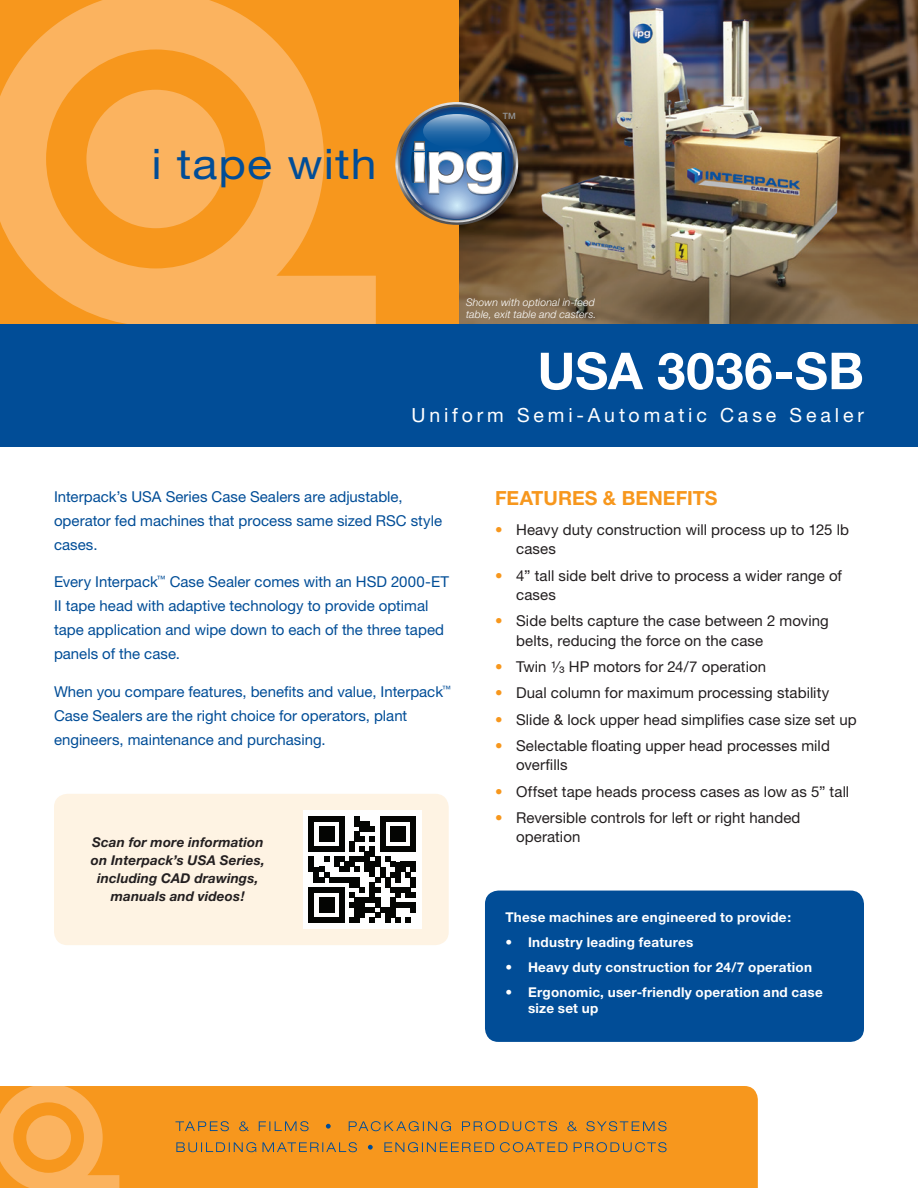
<style>
.page{position:relative;width:918px;height:1188px;background:#fff}
.page>*{position:absolute;margin:0;border:0;box-sizing:border-box;transform-origin:0 0}
.t1{font:700 51px "Helvetica Neue";letter-spacing:.01em;color:#fff}
.t2{font:42.15px "Helvetica Neue";letter-spacing:.025em;color:#014d97;scale:1.1 1}
.t3{font:19.5px "Helvetica Neue";letter-spacing:.195em;color:#fff}
.t4{font:700 19.5px "Helvetica Neue";letter-spacing:.005em;color:#f7971d}
.t5{font:15px/19.5px "Helvetica Neue";letter-spacing:.005em;color:#231f20}
.t6{font:15px/24px "Helvetica Neue";color:#014d97}
.t7{font:700 13.5px/16.2px "Helvetica Neue";letter-spacing:.02em;color:#fff}
.t8{font:italic 700 13.5px/18px "Helvetica Neue";letter-spacing:.01em;color:#231f20;text-align:center}
.t9{font:italic 300 10.5px/12px "Helvetica Neue";letter-spacing:.02em;color:#fff}
.t10{font:500 8.7px "Helvetica Neue";color:#939598}
.s1{color:#f7971d}
</style>
<div class="page">
<div style="left:0;top:0;width:523px;height:346px;background:#f7971d"></div>
<img style="left:459px;top:0;width:459px;height:324px">
<svg style="left:0;top:0;width:376px;height:324px;fill:#fbb35f"></svg>
<div style="left:0;top:324px;width:918px;height:122px;background:#014d97"></div>
<svg style="left:395px;top:104px;width:128px;height:126px;background:#788087"></svg>
<div style="left:54px;top:794px;width:395px;height:151px;background:#fef3e3;border-radius:14px"></div>
<div style="left:485px;top:891px;width:379px;height:151px;background:#014d97;border-radius:14px"></div>
<div style="left:303px;top:810px;width:119px;height:119px;background:#fff"></div>
<div style="left:309px;top:816px;width:5px;height:36px;background:#040503"></div>
<div style="left:309px;top:857px;width:5px;height:15px;background:#040503"></div>
<div style="left:309px;top:887px;width:5px;height:36px;background:#040503"></div>
<div style="left:319px;top:826px;width:5px;height:15px;background:#040503"></div>
<div style="left:324px;top:826px;width:5px;height:15px;background:#040503"></div>
<div style="left:329px;top:826px;width:5px;height:15px;background:#040503"></div>
<svg style="left:314px;top:816px;width:25px;height:5px"></svg>
<div style="left:339px;top:816px;width:5px;height:36px;background:#040503"></div>
<div style="left:350px;top:841px;width:5px;height:11px;background:#040503"></div>
<div style="left:355px;top:816px;width:5px;height:10px;background:#040503"></div>
<div style="left:355px;top:831px;width:5px;height:10px;background:#040503"></div>
<div style="left:360px;top:821px;width:5px;height:10px;background:#040503"></div>
<div style="left:365px;top:821px;width:5px;height:10px;background:#040503"></div>
<svg style="left:360px;top:826px;width:15px;height:15px"></svg>
<div style="left:380px;top:816px;width:5px;height:36px;background:#040503"></div>
<div style="left:390px;top:826px;width:5px;height:15px;background:#040503"></div>
<div style="left:395px;top:826px;width:6px;height:15px;background:#040503"></div>
<div style="left:401px;top:826px;width:5px;height:15px;background:#040503"></div>
<svg style="left:385px;top:816px;width:26px;height:5px"></svg>
<div style="left:411px;top:816px;width:5px;height:36px;background:#040503"></div>
<svg style="left:314px;top:847px;width:102px;height:76px"></svg>
<div style="left:411px;top:903px;width:5px;height:10px;background:#040503"></div>
<div style="left:119px;top:1086px;width:639px;height:102px;background:#f7971d"></div>
<svg style="left:176px;top:1142px;width:491px;height:10px;background:#c28736"></svg>
<svg style="left:175px;top:1121px;width:492px;height:10px;background:#c88833"></svg>
<svg style="left:0;top:1086px;width:119px;height:102px;background:#f9a743"></svg>
<p class="t2" style="left:151px;top:139px;width:206px">i tape with</p>
<p class="t10" style="left:503px;top:111px;width:14px">TM</p>
<p class="t9" style="left:466px;top:296px;width:132px">Shown with optional in-feed table, exit table and casters.</p>
<p class="t1" style="left:537px;top:339px;width:328px">USA 3036-SB</p>
<p class="t3" style="left:412px;top:404px;width:454px">Uniform Semi-Automatic Case Sealer</p>
<p class="t6" style="left:54px;top:484px;width:390px">Interpack’s USA Series Case Sealers are adjustable, operator fed machines that process same sized RSC style cases.</p>
<p class="t6" style="left:54px;top:570px;width:397px">Every Interpack<sup>™</sup> Case Sealer comes with an HSD 2000-ET II tape head with adaptive technology to provide optimal tape application and wipe down to each of the three taped panels of the case.</p>
<p class="t6" style="left:54px;top:679px;width:398px">When you compare features, benefits and value, Interpack<sup>™<br></sup>Case Sealers are the right choice for operators, plant engineers, maintenance and purchasing.</p>
<p class="t8" style="left:91px;top:833px;width:175px">Scan for more information on Interpack’s USA Series, including CAD drawings, manuals and videos!</p>
<p class="t4" style="left:495px;top:486px;width:224px">FEATURES &amp; BENEFITS</p>
<p class="t5" style="left:516px;top:520px;width:334px;text-indent:-21px"><span class="s1">•</span> Heavy duty construction will process up to 125 lb cases</p>
<p class="t5" style="left:516px;top:565px;width:327px;text-indent:-21px"><span class="s1">•</span> 4” tall side belt drive to process a wider range of cases</p>
<p class="t5" style="left:516px;top:611px;width:314px;text-indent:-21px"><span class="s1">•</span> Side belts capture the case between 2 moving belts, reducing the force on the case</p>
<p class="t5" style="left:495px;top:657px;width:272px"><span class="s1">•</span> Twin ¹⁄³ HP motors for 24/7 operation</p>
<p class="t5" style="left:495px;top:683px;width:336px"><span class="s1">•</span> Dual column for maximum processing stability</p>
<p class="t5" style="left:495px;top:709px;width:363px"><span class="s1">•</span> Slide &amp; lock upper head simplifies case size set up</p>
<p class="t5" style="left:516px;top:736px;width:315px;text-indent:-21px"><span class="s1">•</span> Selectable floating upper head processes mild overfills</p>
<p class="t5" style="left:495px;top:781px;width:356px"><span class="s1">•</span> Offset tape heads process cases as low as 5” tall</p>
<p class="t5" style="left:516px;top:808px;width:286px;text-indent:-21px"><span class="s1">•</span> Reversible controls for left or right handed operation</p>
<p class="t7" style="left:506px;top:909px;width:287px">These machines are engineered to provide:</p>
<p class="t7" style="left:506px;top:934px;width:190px">• Industry leading features</p>
<p class="t7" style="left:506px;top:959px;width:308px">• Heavy duty construction for 24/7 operation</p>
<p class="t7" style="left:528px;top:984px;width:296px;text-indent:-22px">• Ergonomic, user-friendly operation and case size set up</p>
</div>
